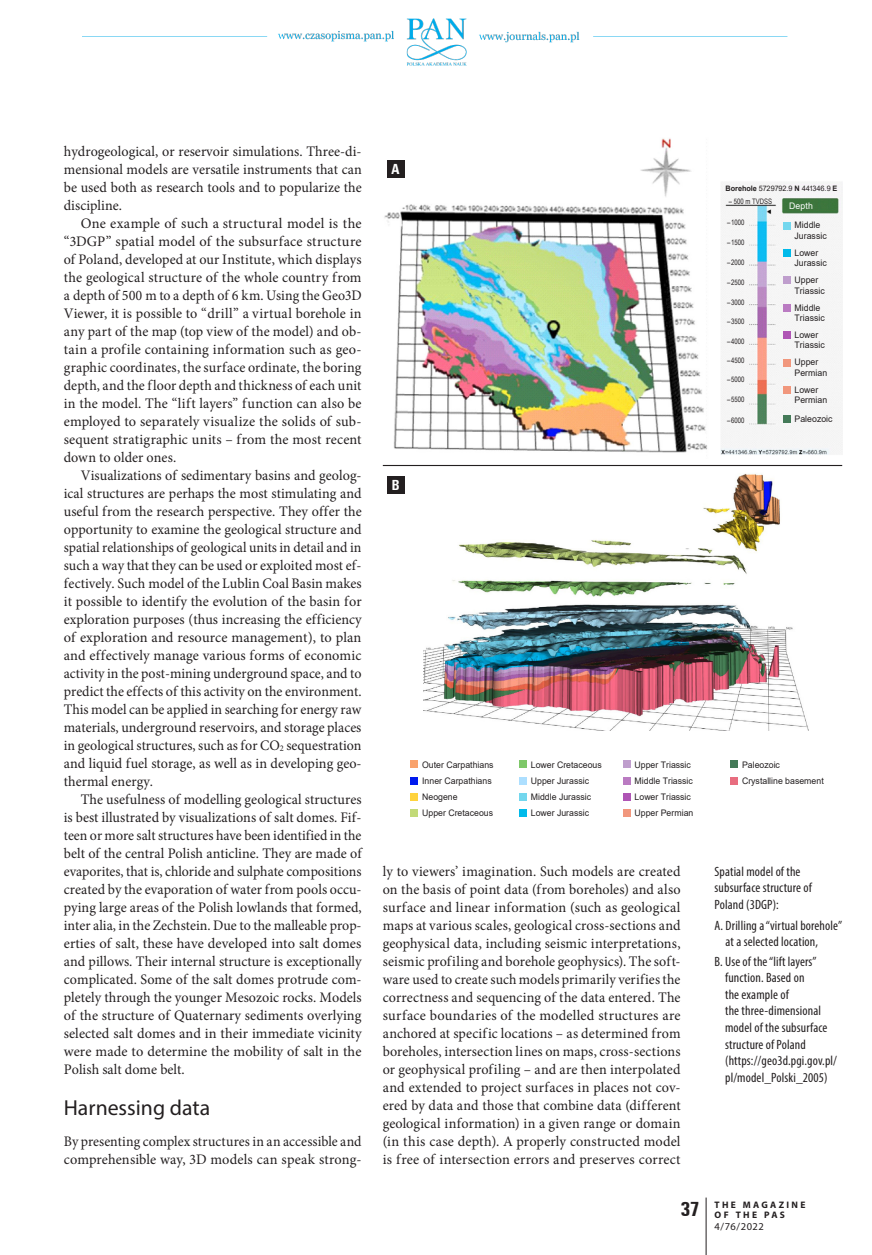
<style>
.page{position:relative;width:872px;height:1255px;background:#fff}
.page>*{position:absolute;margin:0;border:0;box-sizing:border-box;transform-origin:0 0}
.t1{font:21.75px "Myriad Pro";color:#231f20}
.t2{font:700 condensed 15px "Unitus TEE";color:#fff}
.t3{font:14.55px/18px "Minion Pro";letter-spacing:.005em;color:#231f20;text-align:justify}
.t4{font:14.55px/18px "Minion Pro";letter-spacing:.005em;color:#231f20;scale:.95 1}
.t5{font:condensed 13.5px/16.5px "Myriad Pro";letter-spacing:.01em;color:#231f20}
.t6{font:10.5px "Myriad Pro";letter-spacing:.045em;color:#231f20}
.t7{font:700 9.45px/10.5px "Myriad Pro";letter-spacing:.245em;color:#231f20}
.t8{font:9px/10.5px "Arial";color:#231f20}
.t9{font:9px "Arial";letter-spacing:.015em;color:#fff}
.t10{font:7.5px "Arial Narrow";letter-spacing:.005em;color:#231f20}
.t11{font:7.5px "Arial";letter-spacing:-.005em;color:#231f20}
.s1{font-weight:700}
.s2{font-family:"Unitus TEE";font-stretch:condensed;font-size:21px}
</style>
<div class="page">
<img style="left:82px;top:18px;width:706px;height:48px">
<hr style="left:706px;top:1197px;width:1px;height:57px;background:#231f20">
<img style="left:384px;top:138px;width:458px;height:317px">
<img style="left:423px;top:473px;width:386px;height:257px">
<div style="left:387px;top:160px;width:17px;height:17px;background:#231f20"></div>
<div style="left:387px;top:476px;width:17px;height:17px;background:#231f20"></div>
<hr style="left:383px;top:465px;width:459px;height:1px;background:#231f20">
<div style="left:782px;top:276px;width:8px;height:8px;background:#bf9ecd"></div>
<div style="left:782px;top:415px;width:8px;height:8px;background:#447a58"></div>
<div style="left:782px;top:304px;width:8px;height:7px;background:#ba7bc2"></div>
<div style="left:782px;top:222px;width:8px;height:7px;background:#73d7ee"></div>
<div style="left:782px;top:331px;width:8px;height:8px;background:#af55b5"></div>
<div style="left:782px;top:249px;width:8px;height:8px;background:#00baea"></div>
<div style="left:410px;top:760px;width:8px;height:8px;background:#f9a26c"></div>
<div style="left:519px;top:760px;width:7px;height:8px;background:#7ec869"></div>
<div style="left:622px;top:760px;width:8px;height:8px;background:#bf9ecd"></div>
<div style="left:730px;top:760px;width:7px;height:8px;background:#447a58"></div>
<div style="left:410px;top:776px;width:8px;height:8px;background:#001aee"></div>
<div style="left:519px;top:776px;width:7px;height:8px;background:#addfff"></div>
<div style="left:622px;top:776px;width:8px;height:8px;background:#ba7bc2"></div>
<div style="left:730px;top:776px;width:7px;height:8px;background:#e86d7f"></div>
<div style="left:410px;top:793px;width:8px;height:7px;background:#ffd33e"></div>
<div style="left:519px;top:793px;width:7px;height:7px;background:#73d7ee"></div>
<div style="left:622px;top:793px;width:8px;height:7px;background:#af55b5"></div>
<div style="left:410px;top:809px;width:8px;height:8px;background:#c2da78"></div>
<div style="left:519px;top:809px;width:7px;height:8px;background:#00baea"></div>
<div style="left:622px;top:809px;width:8px;height:8px;background:#f1977d"></div>
<div style="left:782px;top:359px;width:8px;height:7px;background:#f1977d"></div>
<div style="left:782px;top:386px;width:8px;height:8px;background:#f1977d"></div>
<p class="t3" style="left:64px;top:142px;width:299px">hydrogeological, or reservoir simulations. Three-di&shy;mensional models are versatile instruments that can be used both as research tools and to popularize the discipline.</p>
<p class="t3" style="left:64px;top:214px;width:299px;text-indent:17px">One example of such a structural model is the “3DGP” spatial model of the subsurface structure of Poland, developed at our Institute, which displays the geological structure of the whole country from a depth of 500 m to a depth of 6 km. Using the Geo3D Viewer, it is possible to “drill” a virtual borehole in any part of the map (top view of the model) and ob&shy;tain a profile containing information such as geo&shy;graphic coordinates, the surface ordinate, the boring depth, and the f loor depth and thickness of each unit in the model. The “lift layers” function can also be employed to separately visualize the solids of sub&shy;sequent stratigraphic units – from the most recent down to older ones.</p>
<p class="t3" style="left:64px;top:466px;width:299px;text-indent:17px">Visualizations of sedimentary basins and geolog&shy;ical structures are perhaps the most stimulating and useful from the research perspective. They offer the opportunity to examine the geological structure and spatial relationships of geological units in detail and in such a way that they can be used or exploited most ef&shy;fectively. Such model of the Lublin Coal Basin makes it possible to identify the evolution of the basin for exploration purposes (thus increasing the efficiency of exploration and resource management), to plan and effectively manage various forms of economic activity in the post-mining underground space, and to predict the effects of this activity on the environment.<br>This model can be applied in searching for energy raw materials, underground reservoirs, and storage places in geological structures, such as for CO<sub>2</sub> sequestration and liquid fuel storage, as well as in developing geo&shy;thermal energy.</p>
<p class="t3" style="left:64px;top:790px;width:299px;text-indent:17px">The usefulness of modelling geological structures is best illustrated by visualizations of salt domes. Fif&shy;teen or more salt structures have been identified in the belt of the central Polish anticline. They are made of evaporites, that is, chloride and sulphate compositions created by the evaporation of water from pools occu&shy;pying large areas of the Polish lowlands that formed, inter alia, in the Zechstein. Due to the malleable prop&shy;erties of salt, these have developed into salt domes and pillows. Their internal structure is exceptionally complicated. Some of the salt domes protrude com&shy;pletely through the younger Mesozoic rocks. Models of the structure of Quaternary sediments overlying selected salt domes and in their immediate vicinity were made to determine the mobility of salt in the Polish salt dome belt.</p>
<h1 class="t1" style="left:64px;top:1094px;width:148px">Harnessing data</h1>
<p class="t4" style="left:64px;top:1132px;width:315px">By presenting complex structures in an accessible and comprehensible way, 3D models can speak strong-</p>
<p class="t2" style="left:391px;top:160px;width:10px">A</p>
<p class="t2" style="left:392px;top:476px;width:9px">B</p>
<p class="t11" style="left:725px;top:183px;width:113px"><span class="s1">Borehole</span> 5729792.9 <span class="s1">N</span> 441346.9 <span class="s1">E</span></p>
<p class="t10" style="left:729px;top:196px;width:45px">– 500 m TVDSS</p>
<p class="t10" style="left:727px;top:217px;width:19px">–1000</p>
<p class="t10" style="left:727px;top:237px;width:19px">–1500</p>
<p class="t10" style="left:727px;top:257px;width:19px">–2000</p>
<p class="t10" style="left:727px;top:277px;width:19px">–2500</p>
<p class="t10" style="left:727px;top:296px;width:19px">–3000</p>
<p class="t10" style="left:727px;top:316px;width:19px">–3500</p>
<p class="t10" style="left:727px;top:335px;width:19px">–4000</p>
<p class="t10" style="left:727px;top:355px;width:19px">–4500</p>
<p class="t10" style="left:727px;top:374px;width:19px">–5000</p>
<p class="t10" style="left:727px;top:394px;width:19px">–5500</p>
<p class="t10" style="left:727px;top:415px;width:19px">–6000</p>
<p class="t9" style="left:789px;top:199px;width:25px">Depth</p>
<p class="t8" style="left:794px;top:220px;width:34px">Middle<br>Jurassic</p>
<p class="t8" style="left:794px;top:247px;width:34px">Lower<br>Jurassic</p>
<p class="t8" style="left:794px;top:274px;width:32px">Upper<br>Triassic</p>
<p class="t8" style="left:794px;top:302px;width:32px">Middle<br>Triassic</p>
<p class="t8" style="left:794px;top:329px;width:32px">Lower<br>Triassic</p>
<p class="t8" style="left:794px;top:357px;width:34px">Upper<br>Permian</p>
<p class="t8" style="left:794px;top:384px;width:34px">Lower<br>Permian</p>
<p class="t8" style="left:794px;top:413px;width:39px">Paleozoic</p>
<p class="t8" style="left:422px;top:759px;width:73px">Outer Carpathians</p>
<p class="t8" style="left:531px;top:759px;width:72px">Lower Cretaceous</p>
<p class="t8" style="left:634px;top:759px;width:58px">Upper Triassic</p>
<p class="t8" style="left:742px;top:759px;width:39px">Paleozoic</p>
<p class="t8" style="left:422px;top:775px;width:71px">Inner Carpathians</p>
<p class="t8" style="left:531px;top:775px;width:60px">Upper Jurassic</p>
<p class="t8" style="left:634px;top:775px;width:60px">Middle Triassic</p>
<p class="t8" style="left:742px;top:775px;width:83px">Crystalline basement</p>
<p class="t8" style="left:422px;top:791px;width:37px">Neogene</p>
<p class="t8" style="left:531px;top:791px;width:62px">Middle Jurassic</p>
<p class="t8" style="left:634px;top:791px;width:58px">Lower Triassic</p>
<p class="t8" style="left:422px;top:807px;width:72px">Upper Cretaceous</p>
<p class="t8" style="left:531px;top:807px;width:60px">Lower Jurassic</p>
<p class="t8" style="left:634px;top:807px;width:60px">Upper Permian</p>
<p class="t3" style="left:383px;top:862px;width:299px">ly to viewers’ imagination. Such models are created on the basis of point data (from boreholes) and also surface and linear information (such as geological maps at various scales, geological cross-sections and geophysical data, including seismic interpretations, seismic profiling and borehole geophysics). The soft&shy;ware used to create such models primarily verifies the correctness and sequencing of the data entered. The surface boundaries of the modelled structures are anchored at specific locations – as determined from boreholes, intersection lines on maps, cross-sections or geophysical profiling – and are then interpolated and extended to project surfaces in places not cov&shy;ered by data and those that combine data (different geological information) in a given range or domain (in this case depth). A properly constructed model is free of intersection errors and preserves correct</p>
<p class="t5" style="left:714px;top:863px;width:99px">Spatial model of the subsurface structure of<br>Poland (3DGP):</p>
<p class="t5" style="left:725px;top:917px;width:118px;text-indent:-11px">A. Drilling a “virtual borehole” at a selected location,</p>
<p class="t5" style="left:725px;top:953px;width:113px;text-indent:-11px">B. Use of the “lift layers” function. Based on<br>the example of<br>the three-dimensional model of the subsurface structure of Poland (https://geo3d.pgi.gov.pl/ pl/model_Polski_2005)</p>
<p class="t7" style="left:714px;top:1198px;width:92px;text-indent:-34px"><span class="s2">37</span> THE MAGAZINE<br>OF THE PAS</p>
<p class="t6" style="left:714px;top:1220px;width:51px">4/76/2022</p>
</div>
